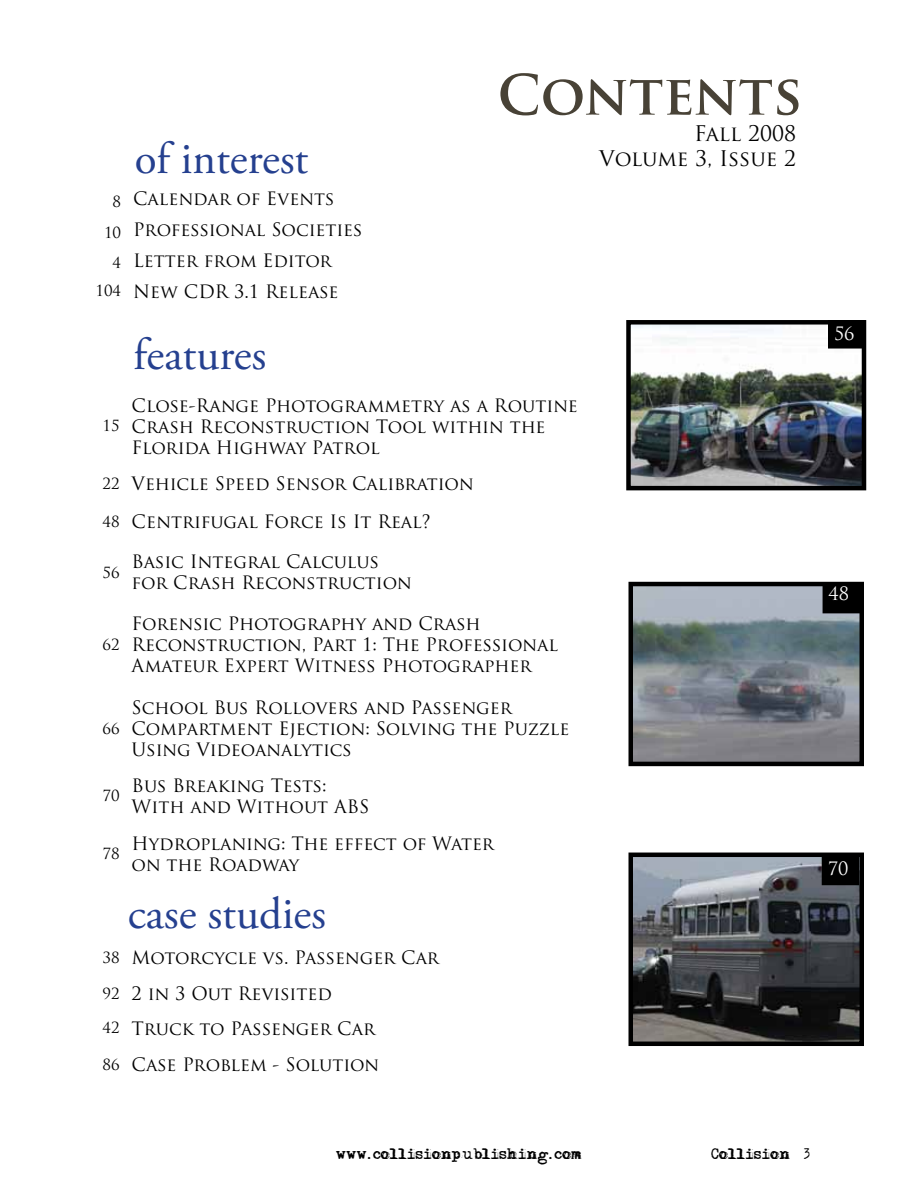
<style>
.page{position:relative;width:918px;height:1188px;background:#fff}
.page>*{position:absolute;margin:0;border:0;box-sizing:border-box;transform-origin:0 0}
.t1{font:700 54px "Trajan Pro";color:#484236}
.t2{font:45px "Adobe Garamond Pro";color:#25408f}
.t3{font:21px/25.2px "Trajan Pro";color:#000;text-align:right}
.t4{font:18px/21px "Trajan Pro";color:#000}
.t5{font:18px "Trajan Pro";color:#fff}
.t6{font:15px "Trajan Pro";color:#000}
.t7{font:13.5px "Adler";color:#000}
.s1{font-size:15px}
</style>
<div class="page">
<img style="left:631px;top:325px;width:230px;height:160px">
<div style="left:626px;top:320px;width:240px;height:170px;border:4px solid #000"></div>
<img style="left:633px;top:587px;width:226px;height:174px">
<div style="left:628px;top:582px;width:236px;height:184px;border:4px solid #000"></div>
<img style="left:633px;top:858px;width:226px;height:183px">
<div style="left:628px;top:853px;width:236px;height:193px;border:4px solid #000"></div>
<div style="left:829px;top:321px;width:36px;height:27px;background:#000"></div>
<div style="left:828px;top:320px;width:38px;height:29px;border:2px solid #000"></div>
<div style="left:823px;top:586px;width:36px;height:27px;background:#000"></div>
<div style="left:823px;top:585px;width:37px;height:28px;border:2px solid #000"></div>
<div style="left:822px;top:857px;width:36px;height:27px;background:#000"></div>
<div style="left:822px;top:857px;width:37px;height:28px;border:2px solid #000"></div>
<h2 class="t2" style="left:135px;top:132px;width:175px">of interest</h2>
<p class="t4" style="left:113px;top:188px;width:223px"><sub>8</sub> Calendar of Events</p>
<p class="t4" style="left:104px;top:219px;width:260px"><span class="s1">10</span> Professional Societies</p>
<p class="t4" style="left:113px;top:250px;width:221px"><span class="s1">4</span> Letter from Editor</p>
<p class="t4" style="left:95px;top:280px;width:244px"><span class="s1">104</span> New CDR 3.1 Release</p>
<h2 class="t2" style="left:133px;top:328px;width:134px">features</h2>
<h1 class="t1" style="left:497px;top:61px;width:306px">CONTENTS</h1>
<p class="t3" style="left:599px;top:121px;width:198px">Fall 2008<br>Volume 3, Issue 2</p>
<p class="t4" style="left:132px;top:394px;width:447px">Close-Range Photogrammetry as a Routine<br>Crash Reconstruction Tool within the<br>Florida Highway Patrol</p>
<p class="t4" style="left:103px;top:464px;width:373px;line-height:38.4px"><span class="s1">22</span> Vehicle Speed Sensor Calibration<br><span class="s1">48</span> Centrifugal Force Is It Real?</p>
<p class="t6" style="left:103px;top:563px;width:19px">56</p>
<p class="t4" style="left:132px;top:551px;width:282px">Basic Integral Calculus for Crash Reconstruction</p>
<p class="t6" style="left:103px;top:416px;width:19px">15</p>
<p class="t6" style="left:103px;top:635px;width:19px">62</p>
<p class="t6" style="left:103px;top:719px;width:19px">66</p>
<p class="t4" style="left:132px;top:613px;width:428px">Forensic Photography and Crash<br>Reconstruction, Part 1: The Professional<br>Amateur Expert Witness Photographer</p>
<p class="t4" style="left:132px;top:697px;width:439px">School Bus Rollovers and Passenger<br>Compartment Ejection: Solving the Puzzle<br>Using Videoanalytics</p>
<p class="t6" style="left:103px;top:786px;width:19px">70</p>
<p class="t4" style="left:132px;top:775px;width:239px">Bus Breaking Tests:<br>With and Without ABS</p>
<p class="t6" style="left:103px;top:844px;width:19px">78</p>
<p class="t4" style="left:132px;top:833px;width:364px">Hydroplaning: The effect of Water on the Roadway</p>
<h2 class="t2" style="left:128px;top:887px;width:200px">case studies</h2>
<p class="t4" style="left:103px;top:940px;width:338px;line-height:35.5px"><span class="s1">38</span> Motorcycle vs. Passenger Car<br><span class="s1">92</span> 2 in 3 Out Revisited<br><span class="s1">42</span> Truck to Passenger Car<br><span class="s1">86</span> Case Problem - Solution</p>
<p class="t5" style="left:834px;top:322px;width:22px">56</p>
<p class="t5" style="left:829px;top:582px;width:22px">48</p>
<p class="t5" style="left:828px;top:857px;width:22px">70</p>
<p class="t7" style="left:336px;top:1148px;width:248px">www.collisionpublishing.com</p>
<p class="t7" style="left:711px;top:1148px;width:100px">Collision 3</p>
</div>
